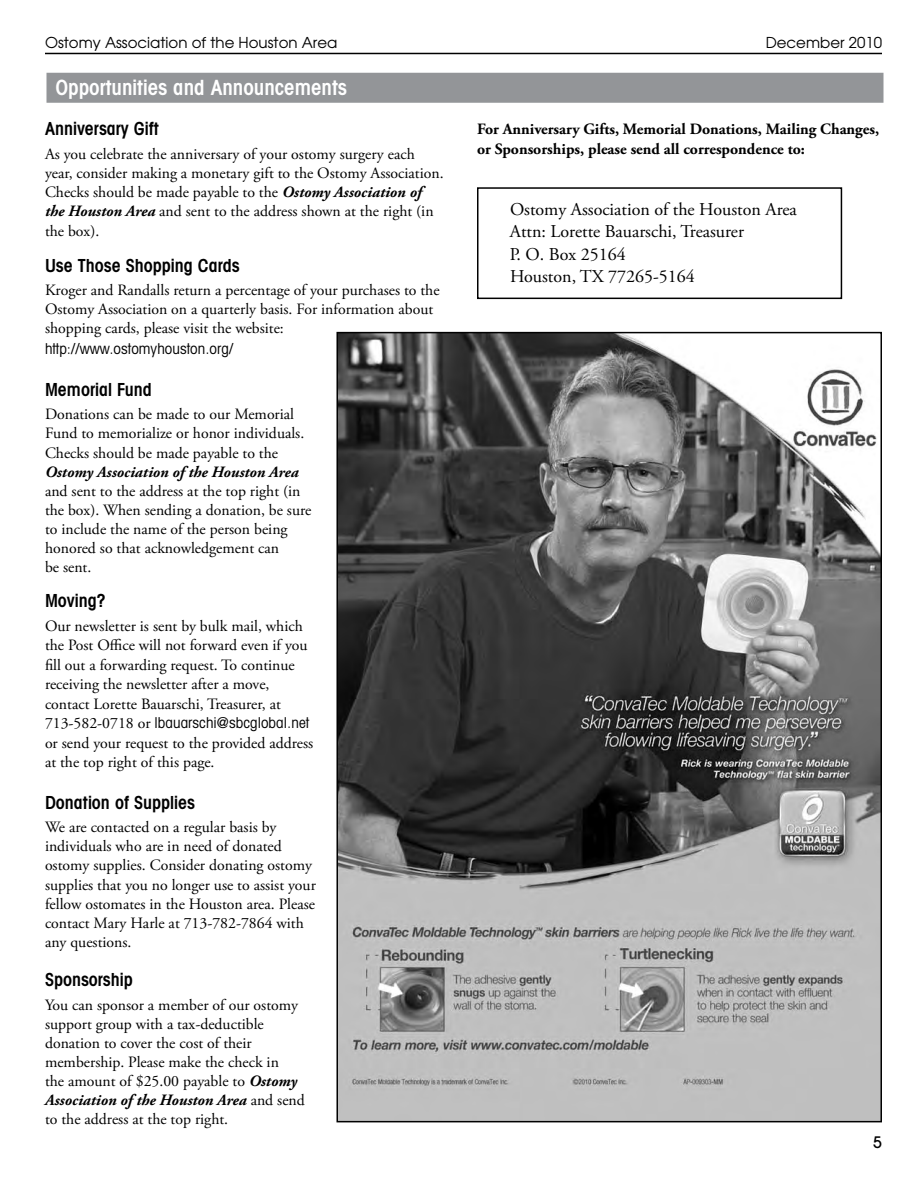
<style>
.page{position:relative;width:918px;height:1188px;background:#fff}
.page>*{position:absolute;margin:0;border:0;box-sizing:border-box;transform-origin:0 0}
.t1{font:600 condensed 21px "Avant Garde";color:#fff}
.t2{font:18px/22.5px "Adobe Garamond Pro";color:#000}
.t3{font:600 condensed 18px "Avant Garde";color:#000}
.t4{font:15.75px/19.2px "Adobe Garamond Pro";color:#000}
.t5{font:700 15.75px/19.5px "Adobe Garamond Pro";color:#000}
.t6{font:italic 700 15.75px "Adobe Garamond Pro";color:#000}
.t7{font:condensed 15px "Avant Garde";letter-spacing:.005em;color:#000}
.t8{font:15px "Avant Garde";color:#000}
.s1{font-weight:700;font-style:italic}
.s2{font-family:"Adobe Garamond Pro";font-stretch:normal;font-size:15.75px}
</style>
<div class="page">
<hr style="left:45px;top:53px;width:837px;height:1px;background:#000">
<div style="left:46px;top:73px;width:838px;height:30px;background:#939598"></div>
<img style="left:339px;top:335px;width:540px;height:784px">
<div style="left:477px;top:187px;width:365px;height:112px;border:2px solid #000"></div>
<p class="t8" style="left:45px;top:33px;width:294px">Ostomy Association of the Houston Area</p>
<p class="t8" style="left:766px;top:33px;width:118px">December 2010</p>
<h1 class="t1" style="left:56px;top:75px;width:293px">Opportunities and Announcements</h1>
<p class="t3" style="left:45px;top:118px;width:115px">Anniversary Gift</p>
<p class="t4" style="left:45px;top:145px;width:400px">As you celebrate the anniversary of your ostomy surgery each year, consider making a monetary gift to the Ostomy Association.<br>Checks should be made payable to the <span class="s1">Ostomy Association of the Houston Area</span> and sent to the address shown at the right (in the box).</p>
<p class="t3" style="left:45px;top:254px;width:196px">Use Those Shopping Cards</p>
<p class="t4" style="left:45px;top:281px;width:396px">Kroger and Randalls return a percentage of your purchases to the<br>Ostomy Association on a quarterly basis. For information about shopping cards, please visit the website:</p>
<p class="t7" style="left:45px;top:340px;width:190px">http://www.ostomyhouston.org/</p>
<p class="t3" style="left:45px;top:378px;width:108px">Memorial Fund</p>
<p class="t4" style="left:45px;top:405px;width:261px">Donations can be made to our Memorial<br>Fund to memorialize or honor individuals.<br>Checks should be made payable to the</p>
<p class="t6" style="left:45px;top:463px;width:255px">Ostomy Association of the Houston Area</p>
<p class="t4" style="left:45px;top:482px;width:268px">and sent to the address at the top right (in the box). When sending a donation, be sure to include the name of the person being honored so that acknowledgement can<br>be sent.</p>
<p class="t3" style="left:45px;top:589px;width:62px">Moving?</p>
<p class="t4" style="left:45px;top:617px;width:264px">Our newsletter is sent by bulk mail, which the Post Office will not forward even if you fill out a forwarding request. To continue receiving the newsletter after a move, contact Lorette Bauarschi, Treasurer, at</p>
<p class="t7" style="left:45px;top:714px;width:266px"><span class="s2">713-582-0718 or</span> lbauarschi@sbcglobal.net</p>
<p class="t4" style="left:45px;top:734px;width:270px">or send your request to the provided address at the top right of this page.</p>
<p class="t3" style="left:45px;top:791px;width:151px">Donation of Supplies</p>
<p class="t4" style="left:45px;top:818px;width:272px">We are contacted on a regular basis by individuals who are in need of donated ostomy supplies. Consider donating ostomy supplies that you no longer use to assist your fellow ostomates in the Houston area. Please contact Mary Harle at 713-782-7864 with any questions.</p>
<p class="t3" style="left:45px;top:968px;width:89px">Sponsorship</p>
<p class="t4" style="left:45px;top:996px;width:261px">You can sponsor a member of our ostomy support group with a tax-deductible donation to cover the cost of their membership. Please make the check in<br>the amount of $25.00 payable to <span class="s1">Ostomy Association of the Houston Area</span> and send to the address at the top right.</p>
<p class="t5" style="left:477px;top:120px;width:404px">For Anniversary Gifts, Memorial Donations, Mailing Changes, or Sponsorships, please send all correspondence to:</p>
<p class="t2" style="left:510px;top:199px;width:288px">Ostomy Association of the Houston Area<br>Attn: Lorette Bauarschi, Treasurer<br>P. O. Box 25164<br>Houston, TX 77265-5164</p>
</div>
